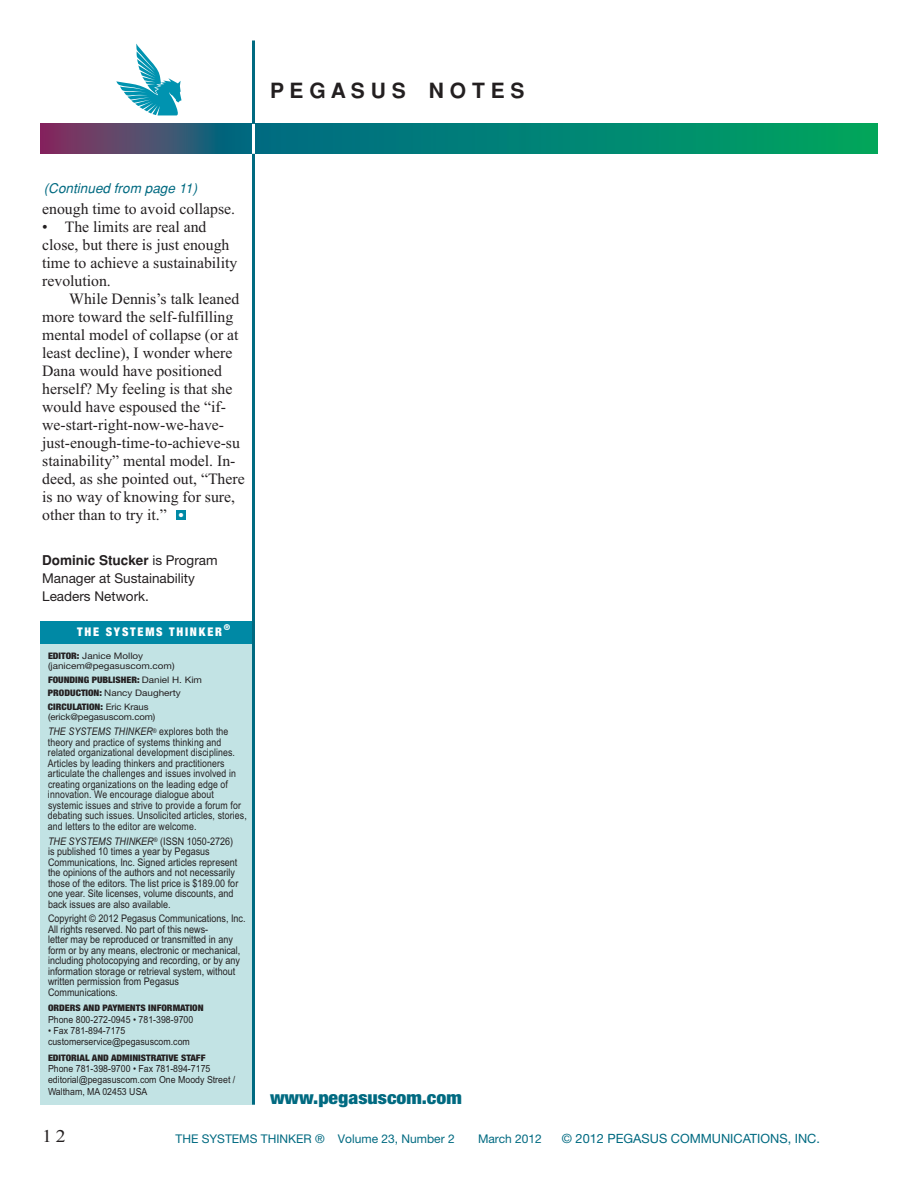
<style>
.page{position:relative;width:918px;height:1188px;background:#fff}
.page>*{position:absolute;margin:0;border:0;box-sizing:border-box;transform-origin:0 0}
.t1{font:700 21px "Helvetica";letter-spacing:.275em;color:#231f20}
.t2{font:900 condensed 18px "Helvetica Neue";color:#006a81;scale:1.1 1}
.t3{font:18px "Times New Roman";color:#231f20;scale:1.1 1}
.t4{font:15.75px/18px "Times New Roman";color:#231f20}
.t5{font:700 15px "Times New Roman";color:#fff}
.t6{font:13.5px/18px "Helvetica Neue";color:#231f20}
.t7{font:700 13.5px "Helvetica";color:#231f20}
.t8{font:italic 13.5px "Helvetica";letter-spacing:.005em;color:#006a81}
.t9{font:12.75px "Helvetica Neue";color:#006a81}
.t10{font:12px "Helvetica Neue";color:#006a81}
.t11{font:900 condensed 12px "Helvetica Neue";letter-spacing:.15em;color:#fff}
.t12{font:10.5px/10.5px "Arial Narrow";color:#231f20;scale:1.05 1}
.t13{font:10.5px/10.5px "Arial Narrow";color:#231f20}
.t14{font:9.75px/11.2px "Arial Narrow";color:#231f20;scale:1.1 1}
.t15{font:900 condensed 9px/13.5px "Helvetica Neue";color:#231f20;scale:1.1 1}
.t16{font:9px/10.5px "Helvetica Neue";color:#231f20;scale:1.1 1}
.t17{font:9px "Helvetica Neue";color:#231f20;scale:1.06 1}
.s1{font-family:"Helvetica Neue";font-weight:400}
.s2{font-weight:900;font-stretch:condensed}
.s3{font-weight:400;font-stretch:normal}
.s4{font-style:italic}
</style>
<div class="page">
<svg style="left:116px;top:44px;width:66px;height:71px"></svg>
<div style="left:255px;top:124px;width:622px;height:30px;background:linear-gradient(to right,#006a86,#01a45f)"></div>
<hr style="left:252px;top:40px;width:3px;height:84px;background:#006a81">
<svg style="left:40px;top:124px;width:212px;height:30px;background:#474d6e"></svg>
<div style="left:40px;top:642px;width:212px;height:463px;background:#c2e3e4"></div>
<div style="left:40px;top:621px;width:213px;height:22px;background:#0089a5"></div>
<hr style="left:252px;top:154px;width:3px;height:951px;background:#006a81">
<div style="left:176px;top:510px;width:10px;height:10px;background:#0089a5"></div>
<h1 class="t1" style="left:270px;top:78px;width:256px">PEGASUS NOTES</h1>
<p class="t8" style="left:44px;top:180px;width:155px">(Continued from page 11)</p>
<h3 class="t4" style="left:42px;top:200px;width:194px">enough time to avoid collapse.</h3>
<h3 class="t4" style="left:42px;top:218px;width:197px">• The limits are real and close, but there is just enough time to achieve a sustainability revolution.</h3>
<p class="t4" style="left:42px;top:290px;width:204px;text-indent:27px">While Dennis’s talk leaned more toward the self-fulfilling mental model of collapse (or at least decline), I wonder where<br>Dana would have positioned herself? My feeling is that she would have espoused the “if&shy;we-start-right-now-we-have&shy;just-enough-time-to-achieve-su stainability” mental model. In&shy;deed, as she pointed out, “There is no way of knowing for sure, other than to try it.”</p>
<p class="t7" style="left:42px;top:552px;width:177px">Dominic Stucker <span class="s1">is Program</span></p>
<p class="t6" style="left:42px;top:569px;width:154px">Manager at Sustainability<br>Leaders Network.</p>
<h3 class="t5" style="left:179px;top:506px;width:7px">•</h3>
<p class="t11" style="left:77px;top:624px;width:155px">THE SYSTEMS THINKER<sup>®</sup></p>
<p class="t16" style="left:48px;top:650px;width:117px"><span class="s2">EDITOR:</span> Janice Molloy (janicem@pegasuscom.com)</p>
<p class="t15" style="left:48px;top:673px;width:142px">FOUNDING PUBLISHER: <span class="s3">Daniel H. Kim<br></span>PRODUCTION: <span class="s3">Nancy Daugherty<br></span>CIRCULATION: <span class="s3">Eric Kraus</span></p>
<p class="t17" style="left:48px;top:712px;width:103px">(erick@pegasuscom.com)</p>
<p class="t13" style="left:48px;top:726px;width:200px"><span class="s4">THE SYSTEMS THINKER</span><sup>®</sup> explores both the theory and practice of systems thinking and related organizational development disciplines.<br>Articles by leading thinkers and practitioners articulate the challenges and issues involved in creating organizations on the leading edge of innovation. We encourage dialogue about systemic issues and strive to provide a forum for debating such issues. Unsolicited articles, stories, and letters to the editor are welcome.</p>
<p class="t12" style="left:48px;top:836px;width:183px"><span class="s4">THE SYSTEMS THINKER</span><sup>®</sup> (ISSN 1050-2726) is published 10 times a year by Pegasus Communications, Inc. Signed articles represent the opinions of the authors and not necessarily those of the editors. The list price is $189.00 for one year. Site licenses, volume discounts, and back issues are also available.</p>
<p class="t12" style="left:48px;top:914px;width:190px">Copyright © 2012 Pegasus Communications, Inc.<br>All rights reserved. No part of this news-<br>letter may be reproduced or transmitted in any form or by any means, electronic or mechanical, including photocopying and recording, or by any information storage or retrieval system, without written permission from Pegasus Communications.</p>
<p class="t15" style="left:48px;top:1001px;width:143px">ORDERS AND PAYMENTS INFORMATION</p>
<p class="t14" style="left:48px;top:1014px;width:134px">Phone 800-272-0945 • 781-398-9700</p>
<p class="t14" style="left:48px;top:1025px;width:130px">• Fax 781-894-7175 customerservice@pegasuscom.com</p>
<p class="t15" style="left:48px;top:1051px;width:145px">EDITORIAL AND ADMINISTRATIVE STAFF</p>
<p class="t14" style="left:48px;top:1063px;width:172px">Phone 781-398-9700 • Fax 781-894-7175 editorial@pegasuscom.com One Moody Street /<br>Waltham, MA 02453 USA</p>
<h2 class="t2" style="left:270px;top:1086px;width:176px">www.pegasuscom.com</h2>
<p class="t10" style="left:176px;top:1132px;width:281px">THE SYSTEMS THINKER ® Volume 23, Number 2</p>
<p class="t10" style="left:478px;top:1132px;width:65px">March 2012</p>
<p class="t9" style="left:562px;top:1131px;width:260px">© 2012 PEGASUS COMMUNICATIONS, INC.</p>
<h2 class="t3" style="left:42px;top:1125px;width:23px">12</h2>
</div>
